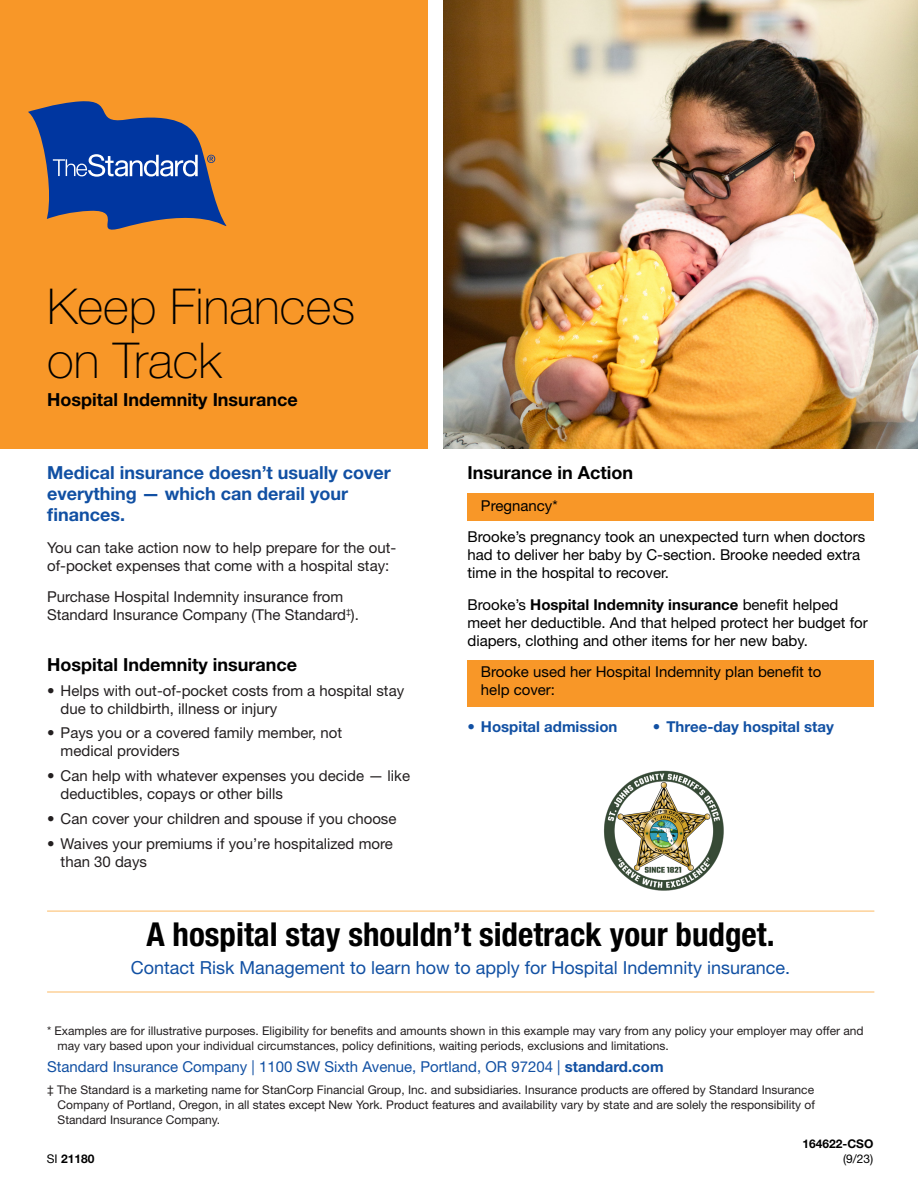
<style>
.page{position:relative;width:918px;height:1188px;background:#fff}
.page>*{position:absolute;margin:0;border:0;box-sizing:border-box;transform-origin:0 0}
.t1{font:100 49.5px/54px "Helvetica Neue LT Std";color:#000}
.t2{font:700 condensed 33px "Helvetica Neue LT Std";color:#000}
.t3{font:700 18px/21px "Helvetica Neue LT Std";color:#1150a3}
.t4{font:700 18px "Helvetica Neue LT Std";color:#000}
.t5{font:18px "Helvetica Neue LT Std";color:#1150a3}
.t6{font:15px/18px "Helvetica Neue LT Std";color:#231f20}
.t7{font:15px/18px "Helvetica Neue LT Std";color:#000}
.t8{font:15px "Helvetica Neue LT Std";color:#1150a3}
.t9{font:700 15px "Helvetica Neue LT Std";color:#1150a3}
.t10{font:12px/15px "Helvetica Neue LT Std";color:#231f20;text-align:justify}
.t11{font:700 12px "Helvetica Neue LT Std";color:#000}
.t12{font:12px "Helvetica Neue LT Std";color:#000}
.s1{font-weight:700}
.s2{font-weight:400}
</style>
<div class="page">
<div style="left:0;top:0;width:428px;height:448px;background:#f89728"></div>
<div style="left:467px;top:494px;width:407px;height:27px;background:#f89728"></div>
<div style="left:467px;top:660px;width:407px;height:47px;background:#f89728"></div>
<hr style="left:47px;top:911px;width:827px;height:1px;background:#fcba64">
<hr style="left:47px;top:992px;width:827px;height:1px;background:#fcba64">
<img style="left:444px;top:0;width:474px;height:449px">
<svg style="left:29px;top:101px;width:197px;height:129px"></svg>
<img style="left:604px;top:770px;width:120px;height:121px">
<h1 class="t1" style="left:47px;top:279px;width:310px">Keep Finances on Track</h1>
<p class="t4" style="left:47px;top:389px;width:252px">Hospital Indemnity Insurance</p>
<p class="t3" style="left:47px;top:462px;width:345px">Medical insurance doesn’t usually cover everything — which can derail your finances.</p>
<p class="t6" style="left:47px;top:538px;width:351px">You can take action now to help prepare for the out&shy;of-pocket expenses that come with a hospital stay:</p>
<p class="t6" style="left:47px;top:588px;width:313px">Purchase Hospital Indemnity insurance from<br>Standard Insurance Company (The Standard<sup>‡</sup>).</p>
<h2 class="t4" style="left:47px;top:653px;width:251px">Hospital Indemnity insurance</h2>
<p class="t6" style="left:61px;top:681px;width:345px;text-indent:-14px">• Helps with out-of-pocket costs from a hospital stay due to childbirth, illness or injury</p>
<p class="t6" style="left:61px;top:724px;width:283px;text-indent:-14px">• Pays you or a covered family member, not medical providers</p>
<p class="t6" style="left:61px;top:767px;width:351px;text-indent:-14px">• Can help with whatever expenses you decide — like deductibles, copays or other bills</p>
<p class="t6" style="left:47px;top:809px;width:351px">• Can cover your children and spouse if you choose</p>
<p class="t6" style="left:61px;top:834px;width:334px;text-indent:-14px">• Waives your premiums if you’re hospitalized more than 30 days</p>
<h2 class="t4" style="left:467px;top:462px;width:167px">Insurance in Action</h2>
<h3 class="t7" style="left:481px;top:496px;width:78px">Pregnancy*</h3>
<p class="t7" style="left:467px;top:528px;width:399px">Brooke’s pregnancy took an unexpected turn when doctors had to deliver her baby by C-section. Brooke needed extra time in the hospital to recover.</p>
<p class="t7" style="left:467px;top:595px;width:402px">Brooke’s <span class="s1">Hospital Indemnity insurance</span> benefit helped meet her deductible. And that helped protect her budget for diapers, clothing and other items for her new baby.</p>
<h3 class="t7" style="left:481px;top:663px;width:342px">Brooke used her Hospital Indemnity plan benefit to help cover:</h3>
<p class="t9" style="left:467px;top:717px;width:152px">• Hospital admission</p>
<p class="t9" style="left:653px;top:717px;width:182px">• Three-day hospital stay</p>
<p class="t2" style="left:146px;top:915px;width:630px">A hospital stay shouldn’t sidetrack your budget.</p>
<p class="t5" style="left:131px;top:957px;width:661px">Contact Risk Management to learn how to apply for Hospital Indemnity insurance.</p>
<h3 class="t10" style="left:58px;top:1023px;width:808px;text-indent:-10px">* Examples are for illustrative purposes. Eligibility for benefits and amounts shown in this example may vary from any policy your employer may offer and may vary based upon your individual circumstances, policy definitions, waiting periods, exclusions and limitations.</h3>
<p class="t8" style="left:47px;top:1058px;width:618px">Standard Insurance Company | 1100 SW Sixth Avenue, Portland, OR 97204 | <span class="s1">standard.com</span></p>
<p class="t10" style="left:58px;top:1082px;width:759px;text-indent:-10px">‡ The Standard is a marketing name for StanCorp Financial Group, Inc. and subsidiaries. Insurance products are offered by Standard Insurance Company of Portland, Oregon, in all states except New York. Product features and availability vary by state and are solely the responsibility of Standard Insurance Company.</p>
<p class="t11" style="left:47px;top:1151px;width:49px"><span class="s2">SI</span> 21180</p>
<p class="t11" style="left:802px;top:1136px;width:72px">164622-CSO</p>
<p class="t12" style="left:843px;top:1151px;width:32px">(9/23)</p>
</div>
